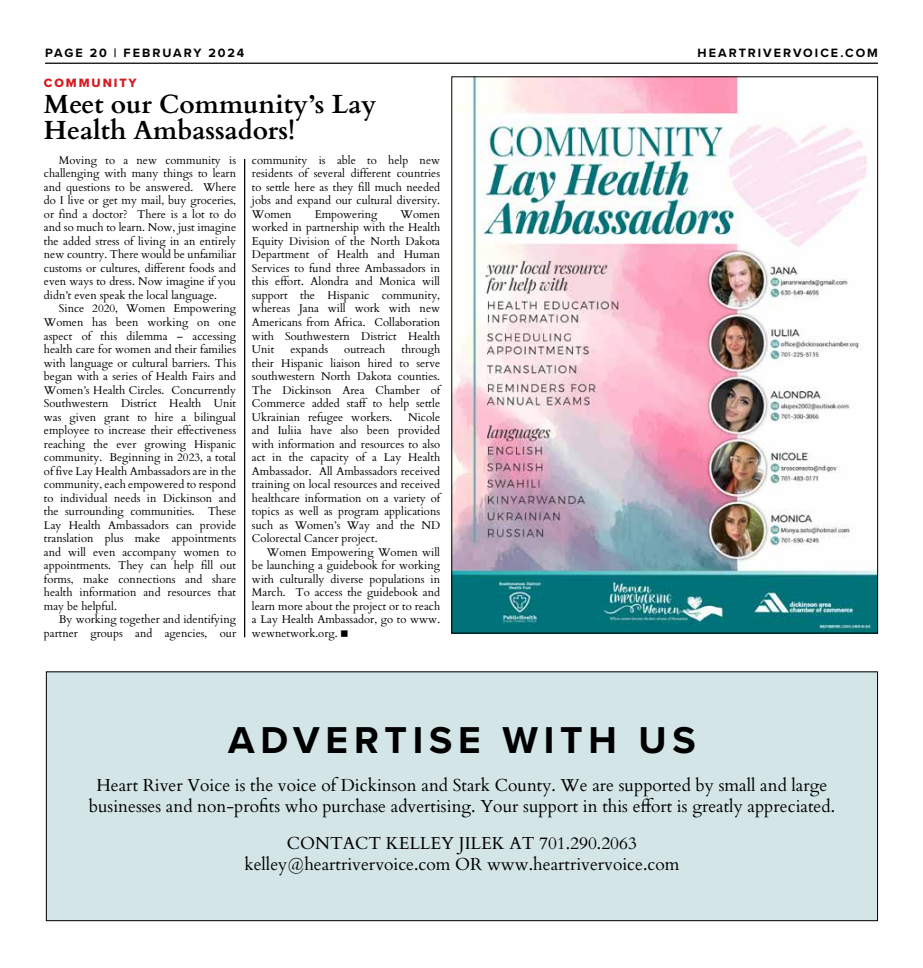
<style>
.page{position:relative;width:923px;height:968px;background:#fff}
.page>*{position:absolute;margin:0;border:0;box-sizing:border-box;transform-origin:0 0}
.t1{font:700 38.75px "Proxima Nova";letter-spacing:.15em;color:#000}
.t2{font:700 26.25px/26.2px "Cardo";color:#000}
.t3{font:17.38px/20.9px "Cardo";color:#000;text-align:center}
.t4{font:700 12.5px "Proxima Nova";letter-spacing:.16em;color:#000}
.t5{font:12.5px "Proxima Nova Extrabld";letter-spacing:.15em;color:#d71a1f}
.t6{font:11.25px/13.5px "Cardo";color:#000;text-align:justify}
</style>
<div class="page">
<hr style="left:45px;top:63px;width:833px;height:1px;background:#000">
<hr style="left:244px;top:159px;width:1px;height:478px;background:#000">
<img style="left:453px;top:78px;width:423px;height:553px">
<div style="left:46px;top:671px;width:831px;height:249px;background:#d3e5e7"></div>
<div style="left:46px;top:671px;width:831px;height:250px;border:1px solid #000"></div>
<p class="t4" style="left:45px;top:43px;width:201px">PAGE 20 | FEBRUARY 2024</p>
<p class="t4" style="left:697px;top:44px;width:182px">HEARTRIVERVOICE.COM</p>
<p class="t5" style="left:44px;top:73px;width:94px">COMMUNITY</p>
<h2 class="t2" style="left:44px;top:89px;width:334px">Meet our Community’s Lay<br>Health Ambassadors!</h2>
<p class="t6" style="left:44px;top:153px;width:194px;text-indent:15px">Moving to a new community is challenging with many things to learn and questions to be answered. Where do I live or get my mail, buy groceries, or find a doctor? There is a lot to do and so much to learn. Now, just imagine the added stress of living in an entirely new country. There would be unfamiliar customs or cultures, different foods and even ways to dress. Now imagine if you didn’t even speak the local language.</p>
<p class="t6" style="left:44px;top:301px;width:194px;text-indent:15px">Since 2020, Women Empowering Women has been working on one aspect of this dilemma – accessing health care for women and their families with language or cultural barriers. This began with a series of Health Fairs and Women’s Health Circles. Concurrently Southwestern District Health Unit was given grant to hire a bilingual employee to increase their effectiveness reaching the ever growing Hispanic community. Beginning in 2023, a total of five Lay Health Ambassadors are in the community, each empowered to respond to individual needs in Dickinson and the surrounding communities. These Lay Health Ambassadors can provide translation plus make appointments and will even accompany women to appointments. They can help fill out forms, make connections and share health information and resources that may be helpful.</p>
<p class="t6" style="left:44px;top:612px;width:194px;text-align:right">By working together and identifying partner groups and agencies, our</p>
<p class="t6" style="left:252px;top:153px;width:190px">community is able to help new residents of several different countries to settle here as they fill much needed jobs and expand our cultural diversity.<br>Women</p>
<p class="t6" style="left:252px;top:207px;width:190px;text-indent:149px">Women worked in partnership with the Health Equity Division of the North Dakota Department of Health and Human Services to fund three Ambassadors in this effort. Alondra and Monica will support the Hispanic community, whereas Jana will work with new Americans from Africa. Collaboration with Southwestern District Health Unit</p>
<p class="t6" style="left:315px;top:207px;width:64px">Empowering</p>
<p class="t6" style="left:252px;top:342px;width:190px;text-indent:150px">through their Hispanic liaison hired to serve southwestern North Dakota counties.<br>The Dickinson Area Chamber of Commerce added staff to help settle Ukrainian refugee workers.</p>
<p class="t6" style="left:290px;top:342px;width:39px">expands</p>
<p class="t6" style="left:344px;top:342px;width:43px">outreach</p>
<p class="t6" style="left:252px;top:409px;width:190px;text-indent:156px">Nicole and Iuliia have also been provided with information and resources to also act in the capacity of a Lay Health Ambassador. All Ambassadors received training on local resources and received healthcare information on a variety of topics as well as program applications such as Women’s Way and the ND Colorectal Cancer project.</p>
<p class="t6" style="left:252px;top:544px;width:190px;text-indent:15px">Women Empowering Women will be launching a guidebook for working with culturally diverse populations in March. To access the guidebook and learn more about the project or to reach a Lay Health Ambassador, go to www. wewnetwork.org. ■</p>
<h1 class="t1" style="left:228px;top:711px;width:469px">ADVERTISE WITH US</h1>
<h3 class="t3" style="left:89px;top:773px;width:748px">Heart River Voice is the voice of Dickinson and Stark County. We are supported by small and large businesses and non-profits who purchase advertising. Your support in this effort is greatly appreciated.</h3>
<h3 class="t3" style="left:244px;top:832px;width:436px">CONTACT KELLEY JILEK AT 701.290.2063 kelley@heartrivervoice.com OR www.heartrivervoice.com</h3>
</div>
